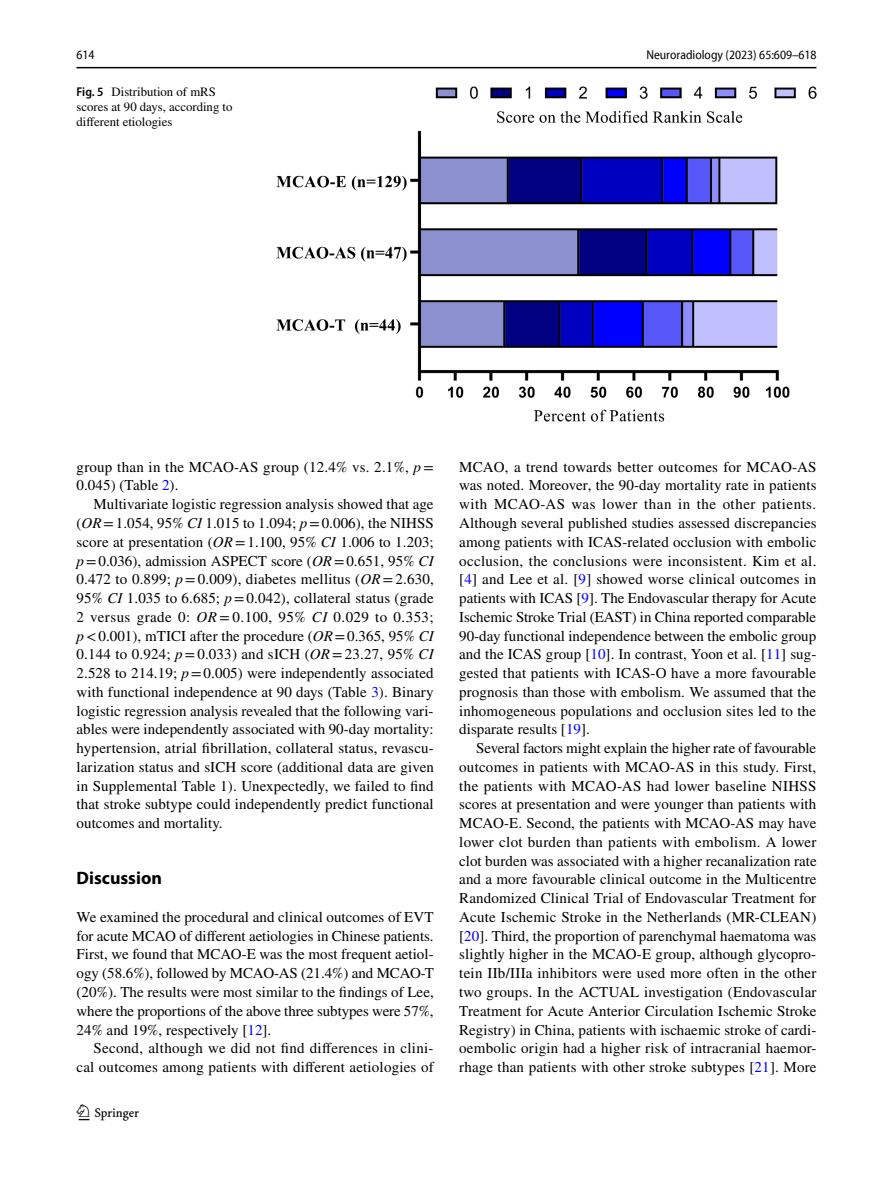
<style>
.page{position:relative;width:893px;height:1187px;background:#fff}
.page>*{position:absolute;margin:0;border:0;box-sizing:border-box;transform-origin:0 0}
.t1{font:22.5px "Springnew Regular 2";color:#000}
.t2{font:700 18px "Myriad Pro";color:#000}
.t3{font:15px/18.8px "STIX";letter-spacing:.01em;color:#000;text-align:justify}
.t4{font:12.75px/15px "STIX";color:#000}
.t5{font:semi-condensed 12.75px "Myriad Pro Unic";color:#000}
.s1{font-family:"Myriad Pro";font-weight:600;font-stretch:semi-condensed}
.s2{font-style:italic}
.s3{color:#00f}
</style>
<div class="page">
<hr style="left:77px;top:67px;width:739px;height:1px;background:#000">
<img style="left:276px;top:87px;width:540px;height:334px">
<p class="t5" style="left:77px;top:50px;width:20px">614</p>
<p class="t5" style="left:646px;top:50px;width:172px">Neuroradiology (2023) 65:609–618</p>
<p class="t4" style="left:77px;top:85px;width:157px"><span class="s1">Fig. 5</span> Distribution of mRS scores at 90 days, according to different etiologies</p>
<p class="t3" style="left:77px;top:458px;width:359px">group than in the MCAO-AS group (12.4% vs. 2.1%, <span class="s2">p</span>=<br>0.045) (Table <span class="s3">2</span>).</p>
<p class="t3" style="left:77px;top:496px;width:359px;text-indent:17px">Multivariate logistic regression analysis showed that age (<span class="s2">OR</span>=1.054, 95% <span class="s2">CI</span> 1.015 to 1.094; <span class="s2">p</span>=0.006), the NIHSS score at presentation (<span class="s2">OR</span>=1.100, 95% <span class="s2">CI</span> 1.006 to 1.203; <span class="s2">p</span>=0.036), admission ASPECT score (<span class="s2">OR</span>=0.651, 95% <span class="s2">CI </span>0.472 to 0.899; <span class="s2">p</span>=0.009), diabetes mellitus (<span class="s2">OR</span>=2.630, 95% <span class="s2">CI</span> 1.035 to 6.685; <span class="s2">p</span>=0.042), collateral status (grade 2 versus grade 0: <span class="s2">OR</span> = 0.100, 95% <span class="s2">CI</span> 0.029 to 0.353; <span class="s2">p</span>&lt;0.001), mTICI after the procedure (<span class="s2">OR</span>=0.365, 95% <span class="s2">CI </span>0.144 to 0.924; <span class="s2">p</span>=0.033) and sICH (<span class="s2">OR</span>=23.27, 95% <span class="s2">CI </span>2.528 to 214.19; <span class="s2">p</span>=0.005) were independently associated with functional independence at 90 days (Table <span class="s3">3</span>). Binary logistic regression analysis revealed that the following vari&shy;ables were independently associated with 90-day mortality: hypertension, atrial fibrillation, collateral status, revascu&shy;larization status and sICH score (additional data are given in Supplemental Table 1). Unexpectedly, we failed to find that stroke subtype could independently predict functional outcomes and mortality.</p>
<p class="t2" style="left:77px;top:866px;width:87px">Discussion</p>
<p class="t3" style="left:77px;top:908px;width:359px">We examined the procedural and clinical outcomes of EVT for acute MCAO of different aetiologies in Chinese patients.<br>First, we found that MCAO-E was the most frequent aetiol&shy;ogy (58.6%), followed by MCAO-AS (21.4%) and MCAO-T (20%). The results were most similar to the findings of Lee, where the proportions of the above three subtypes were 57%, 24% and 19%, respectively [<span class="s3">12</span>].</p>
<p class="t3" style="left:77px;top:1039px;width:359px;text-align:right">Second, although we did not find differences in clini&shy;cal outcomes among patients with different aetiologies of</p>
<h1 class="t1" style="left:79px;top:1104px;width:62px">1 3</h1>
<p class="t3" style="left:459px;top:458px;width:359px">MCAO, a trend towards better outcomes for MCAO-AS was noted. Moreover, the 90-day mortality rate in patients with MCAO-AS was lower than in the other patients.<br>Although several published studies assessed discrepancies among patients with ICAS-related occlusion with embolic occlusion, the conclusions were inconsistent. Kim et al. [<span class="s3">4</span>] and Lee et al. [<span class="s3">9</span>] showed worse clinical outcomes in patients with ICAS [<span class="s3">9</span>]. The Endovascular therapy for Acute Ischemic Stroke Trial (EAST) in China reported comparable 90-day functional independence between the embolic group and the ICAS group [<span class="s3">10</span>]. In contrast, Yoon et al. [<span class="s3">11</span>] sug&shy;gested that patients with ICAS-O have a more favourable prognosis than those with embolism. We assumed that the inhomogeneous populations and occlusion sites led to the disparate results [<span class="s3">19</span>].</p>
<p class="t3" style="left:459px;top:739px;width:359px;text-indent:17px">Several factors might explain the higher rate of favourable outcomes in patients with MCAO-AS in this study. First, the patients with MCAO-AS had lower baseline NIHSS scores at presentation and were younger than patients with MCAO-E. Second, the patients with MCAO-AS may have lower clot burden than patients with embolism. A lower clot burden was associated with a higher recanalization rate and a more favourable clinical outcome in the Multicentre Randomized Clinical Trial of Endovascular Treatment for Acute Ischemic Stroke in the Netherlands (MR-CLEAN) [<span class="s3">20</span>]. Third, the proportion of parenchymal haematoma was slightly higher in the MCAO-E group, although glycopro&shy;tein IIb/IIIa inhibitors were used more often in the other two groups. In the ACTUAL investigation (Endovascular Treatment for Acute Anterior Circulation Ischemic Stroke Registry) in China, patients with ischaemic stroke of cardi&shy;oembolic origin had a higher risk of intracranial haemor&shy;rhage than patients with other stroke subtypes [<span class="s3">21</span>]. More</p>
</div>
